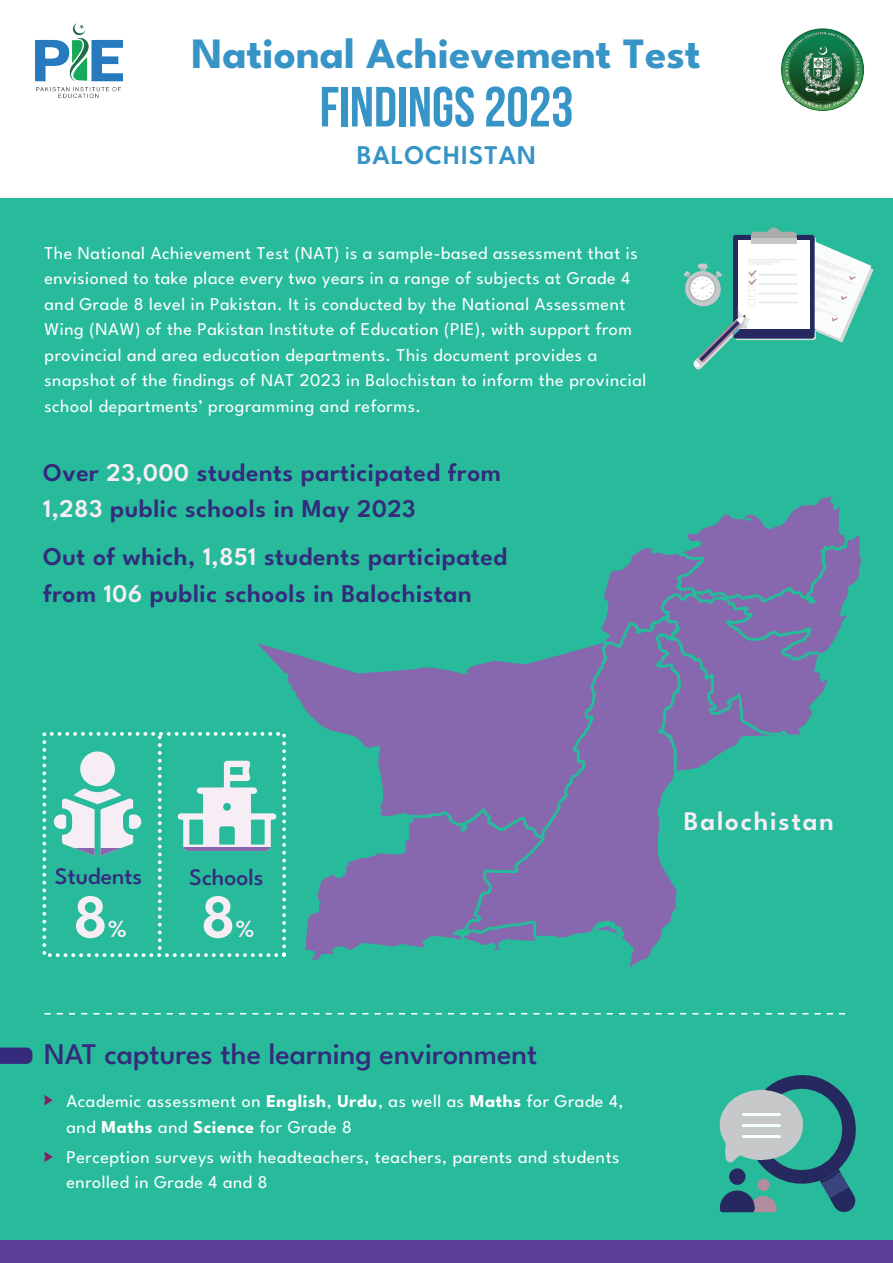
<style>
.page{position:relative;width:893px;height:1263px;background:#fff}
.page>*{position:absolute;margin:0;border:0;box-sizing:border-box;transform-origin:0 0}
.t1{font:600 61.65px "League Spartan";color:#f7edf4}
.t2{font:700 56.55px "Bebas Neue";color:#3794c6}
.t3{font:700 43.2px "League Spartan";color:#3794c6}
.t4{font:500 30px "League Spartan";color:#342b7d}
.t5{font:600 27px "League Spartan";letter-spacing:.03em;color:#3794c6}
.t6{font:600 26.85px "League Spartan";letter-spacing:.07em;color:#f7edf4}
.t7{font:600 25.5px/36.6px "League Spartan";letter-spacing:.02em;color:#342b7d}
.t8{font:600 24.75px "League Spartan";color:#f7edf4}
.t9{font:500 23.7px "League Spartan";color:#342b7d}
.t10{font:18px/25.5px "League Spartan";letter-spacing:.03em;color:#fff}
.s1{color:#f7edf4}
.s2{font-weight:700}
</style>
<div class="page">
<div style="left:0;top:194px;width:893px;height:1069px;background:#27bb9b"></div>
<div style="left:0;top:1240px;width:893px;height:23px;background:#5b3d98"></div>
<svg style="left:45px;top:1013px;width:800px;height:1px"></svg>
<div style="left:767px;top:228px;width:13px;height:12px;background:#aaabab;border-radius:50%"></div>
<svg style="left:684px;top:229px;width:190px;height:141px"></svg>
<svg style="left:45px;top:1095px;width:8px;height:10px"></svg>
<svg style="left:45px;top:1152px;width:8px;height:10px"></svg>
<svg style="left:719px;top:1075px;width:137px;height:138px"></svg>
<svg style="left:0;top:1047px;width:32px;height:17px"></svg>
<div style="left:0;top:0;width:893px;height:198px;background:#fff"></div>
<img style="left:781px;top:28px;width:74px;height:74px">
<img style="left:855px;top:44px;width:9px;height:51px">
<img style="left:797px;top:102px;width:51px;height:9px">
<svg style="left:158px;top:737px;width:4px;height:213px"></svg>
<svg style="left:53px;top:751px;width:89px;height:97px"></svg>
<svg style="left:74px;top:848px;width:47px;height:8px"></svg>
<svg style="left:178px;top:761px;width:80px;height:86px"></svg>
<hr style="left:181px;top:847px;width:96px;height:4px;background:#8767ad">
<div style="left:42px;top:732px;width:244px;height:225px;border:4px dashed #fff"></div>
<svg style="left:258px;top:496px;width:603px;height:471px"></svg>
<svg style="left:407px;top:538px;width:443px;height:402px"></svg>
<img style="left:35px;top:23px;width:87px;height:75px">
<h3 class="t3" style="left:191px;top:19px;width:511px">National Achievement Test</h3>
<h2 class="t2" style="left:320px;top:76px;width:255px">FINDINGS 2023</h2>
<h3 class="t5" style="left:357px;top:134px;width:181px">BALOCHISTAN</h3>
<p class="t10" style="left:45px;top:238px;width:603px">The National Achievement Test (NAT) is a sample-based assessment that is envisioned to take place every two years in a range of subjects at Grade 4 and Grade 8 level in Pakistan. It is conducted by the National Assessment Wing (NAW) of the Pakistan Institute of Education (PIE), with support from provincial and area education departments. This document provides a snapshot of the findings of NAT 2023 in Balochistan to inform the provincial school departments’ programming and reforms.</p>
<h3 class="t7" style="left:43px;top:452px;width:459px">Over <span class="s1">23,000</span> students participated from<br><span class="s1">1,283</span> public schools in May 2023</h3>
<h3 class="t7" style="left:43px;top:536px;width:466px">Out of which, <span class="s1">1,851</span> students participated from <span class="s1">106</span> public schools in Balochistan</h3>
<h3 class="t9" style="left:55px;top:858px;width:89px">Students</h3>
<h1 class="t1" style="left:74px;top:869px;width:36px">8</h1>
<h3 class="t8" style="left:108px;top:910px;width:21px">%</h3>
<h3 class="t9" style="left:189px;top:858px;width:76px">Schools</h3>
<h1 class="t1" style="left:201px;top:869px;width:36px">8</h1>
<h3 class="t8" style="left:236px;top:910px;width:21px">%</h3>
<h3 class="t4" style="left:44px;top:1031px;width:495px">NAT captures the learning environment</h3>
<p class="t10" style="left:67px;top:1087px;width:558px">Academic assessment on <span class="s2">English</span>, <span class="s2">Urdu</span>, as well as <span class="s2">Maths</span> for Grade 4, and <span class="s2">Maths</span> and <span class="s2">Science</span> for Grade 8</p>
<p class="t10" style="left:67px;top:1142px;width:554px">Perception surveys with headteachers, teachers, parents and students enrolled in Grade 4 and 8</p>
<h3 class="t6" style="left:684px;top:800px;width:152px">Balochistan</h3>
</div>
